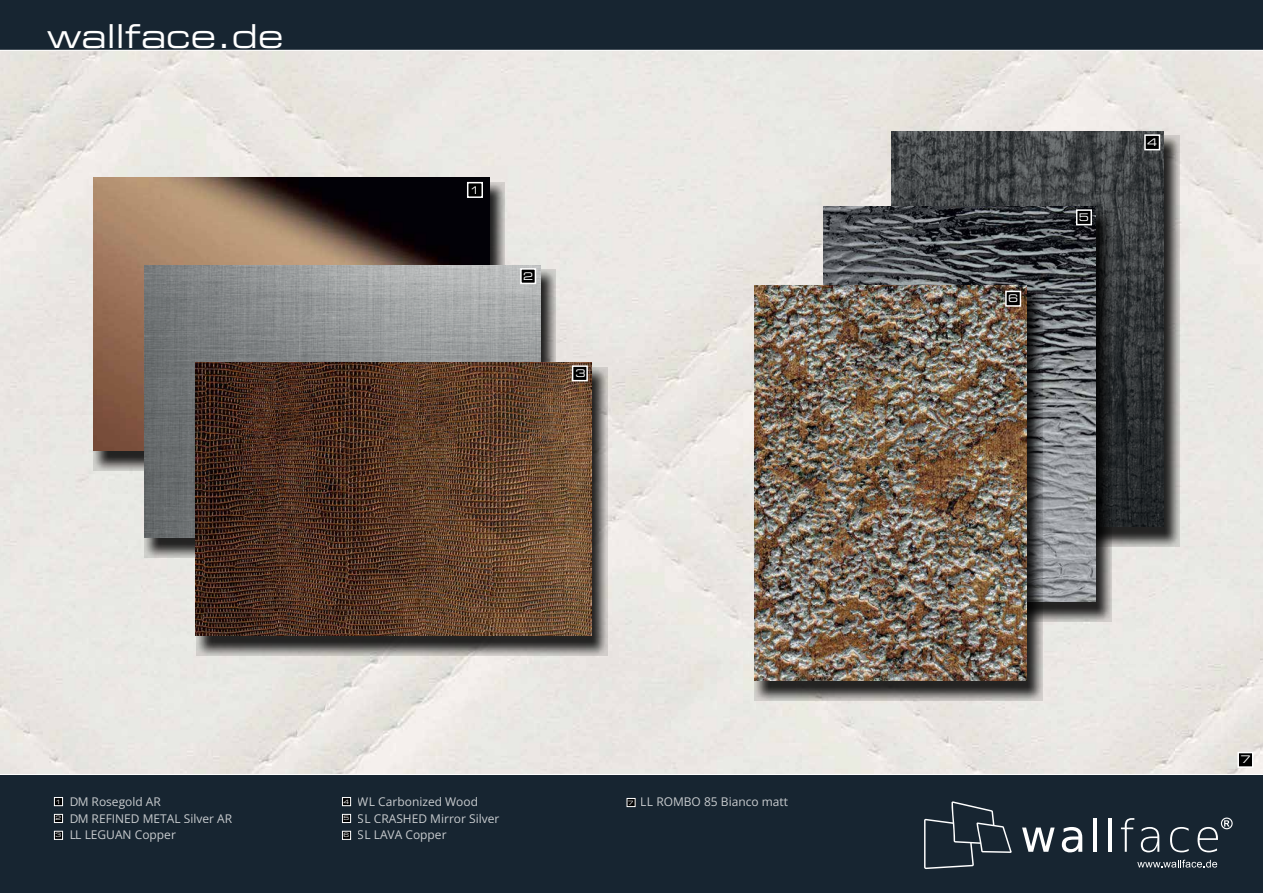
<style>
.page{position:relative;width:1263px;height:893px;background:#172531}
.page>*{position:absolute;margin:0;border:0;box-sizing:border-box;transform-origin:0 0}
.t1{font:33px "Eurostile Extended Two";color:#fff}
.t2{font:12px/16.5px "Open Sans";color:#fff}
.t3{font:10.5px "Eurostile Extended Two";color:#fff}
.t4{font:5.85px "Eurostile Extended Two";color:#fff}
</style>
<div class="page">
<img style="left:0;top:51px;width:1263px;height:723px">
<svg style="left:94px;top:182px;width:411px;height:289px;background:#72716e"></svg>
<img style="left:94px;top:178px;width:395px;height:272px">
<div style="left:468px;top:183px;width:14px;height:14px;background:#000"></div>
<div style="left:467px;top:182px;width:16px;height:16px;border:2px solid #fff"></div>
<svg style="left:145px;top:269px;width:411px;height:289px;background:#777674"></svg>
<img style="left:145px;top:265px;width:395px;height:272px">
<svg style="left:1112px;top:135px;width:67px;height:412px;background:#6a6a68"></svg>
<img style="left:891px;top:131px;width:272px;height:396px">
<div style="left:1145px;top:135px;width:14px;height:15px;background:#000"></div>
<div style="left:1144px;top:134px;width:16px;height:16px;border:2px solid #fff"></div>
<div style="left:1238px;top:752px;width:15px;height:15px;background:#000"></div>
<div style="left:1237px;top:752px;width:16px;height:16px;border:2px solid #fff"></div>
<hr style="left:0;top:50px;width:1263px;height:1px;background:#fff">
<hr style="left:0;top:774px;width:1263px;height:1px;background:#fff">
<div style="left:54px;top:797px;width:9px;height:9px;background:#000"></div>
<div style="left:54px;top:797px;width:9px;height:9px;border:1px solid #fff"></div>
<div style="left:54px;top:814px;width:9px;height:8px;background:#000"></div>
<div style="left:54px;top:814px;width:9px;height:9px;border:1px solid #fff"></div>
<div style="left:54px;top:831px;width:9px;height:8px;background:#000"></div>
<div style="left:54px;top:831px;width:9px;height:9px;border:1px solid #fff"></div>
<div style="left:342px;top:797px;width:9px;height:9px;background:#000"></div>
<div style="left:342px;top:797px;width:9px;height:9px;border:1px solid #fff"></div>
<div style="left:342px;top:814px;width:9px;height:8px;background:#000"></div>
<div style="left:342px;top:814px;width:9px;height:9px;border:1px solid #fff"></div>
<div style="left:342px;top:831px;width:9px;height:8px;background:#000"></div>
<div style="left:342px;top:831px;width:9px;height:9px;border:1px solid #fff"></div>
<div style="left:627px;top:798px;width:8px;height:9px;background:#000"></div>
<div style="left:627px;top:798px;width:9px;height:9px;border:1px solid #fff"></div>
<svg style="left:196px;top:367px;width:411px;height:289px;background:#6b6865"></svg>
<img style="left:196px;top:363px;width:395px;height:272px">
<div style="left:521px;top:269px;width:14px;height:14px;background:#000"></div>
<div style="left:520px;top:268px;width:16px;height:16px;border:2px solid #fff"></div>
<div style="left:573px;top:366px;width:14px;height:15px;background:#000"></div>
<div style="left:572px;top:365px;width:16px;height:16px;border:2px solid #fff"></div>
<svg style="left:1042px;top:210px;width:70px;height:412px;background:#373838"></svg>
<img style="left:823px;top:206px;width:272px;height:396px">
<svg style="left:754px;top:289px;width:288px;height:412px;background:#565555"></svg>
<img style="left:754px;top:285px;width:272px;height:396px">
<div style="left:1006px;top:291px;width:14px;height:15px;background:#000"></div>
<div style="left:1005px;top:291px;width:16px;height:16px;border:2px solid #fff"></div>
<div style="left:1077px;top:210px;width:14px;height:15px;background:#000"></div>
<div style="left:1076px;top:209px;width:16px;height:16px;border:2px solid #fff"></div>
<svg style="left:924px;top:801px;width:87px;height:68px;background:#2c3944"></svg>
<svg style="left:1022px;top:827px;width:33px;height:25px"></svg>
<svg style="left:1062px;top:827px;width:20px;height:25px"></svg>
<hr style="left:1093px;top:818px;width:4px;height:34px;background:#fff">
<hr style="left:1108px;top:818px;width:4px;height:34px;background:#fff">
<svg style="left:1121px;top:818px;width:13px;height:34px"></svg>
<svg style="left:1141px;top:827px;width:18px;height:25px"></svg>
<svg style="left:1170px;top:827px;width:18px;height:25px"></svg>
<svg style="left:1197px;top:817px;width:36px;height:35px"></svg>
<svg style="left:1137px;top:860px;width:80px;height:8px"></svg>
<h1 class="t1" style="left:47px;top:14px;width:238px">wallface.de</h1>
<p class="t3" style="left:470px;top:183px;width:12px">1</p>
<p class="t3" style="left:523px;top:269px;width:12px">2</p>
<p class="t3" style="left:575px;top:366px;width:12px">3</p>
<p class="t2" style="left:69px;top:793px;width:165px">DM Rosegold AR<br>DM REFINED METAL Silver AR<br>LL LEGUAN Copper</p>
<p class="t2" style="left:358px;top:793px;width:143px">WL Carbonized Wood<br>SL CRASHED Mirror Silver<br>SL LAVA Copper</p>
<p class="t4" style="left:55px;top:797px;width:7px">1</p>
<p class="t2" style="left:641px;top:793px;width:149px">LL ROMBO 85 Bianco matt</p>
<p class="t4" style="left:55px;top:814px;width:7px">2</p>
<p class="t4" style="left:55px;top:831px;width:7px">3</p>
<p class="t4" style="left:343px;top:797px;width:7px">4</p>
<p class="t4" style="left:343px;top:814px;width:7px">5</p>
<p class="t4" style="left:343px;top:831px;width:7px">6</p>
<p class="t4" style="left:628px;top:798px;width:7px">7</p>
<p class="t3" style="left:1008px;top:291px;width:12px">6</p>
<p class="t3" style="left:1079px;top:210px;width:12px">5</p>
<p class="t3" style="left:1147px;top:135px;width:12px">4</p>
<p class="t3" style="left:1240px;top:752px;width:12px">7</p>
</div>
